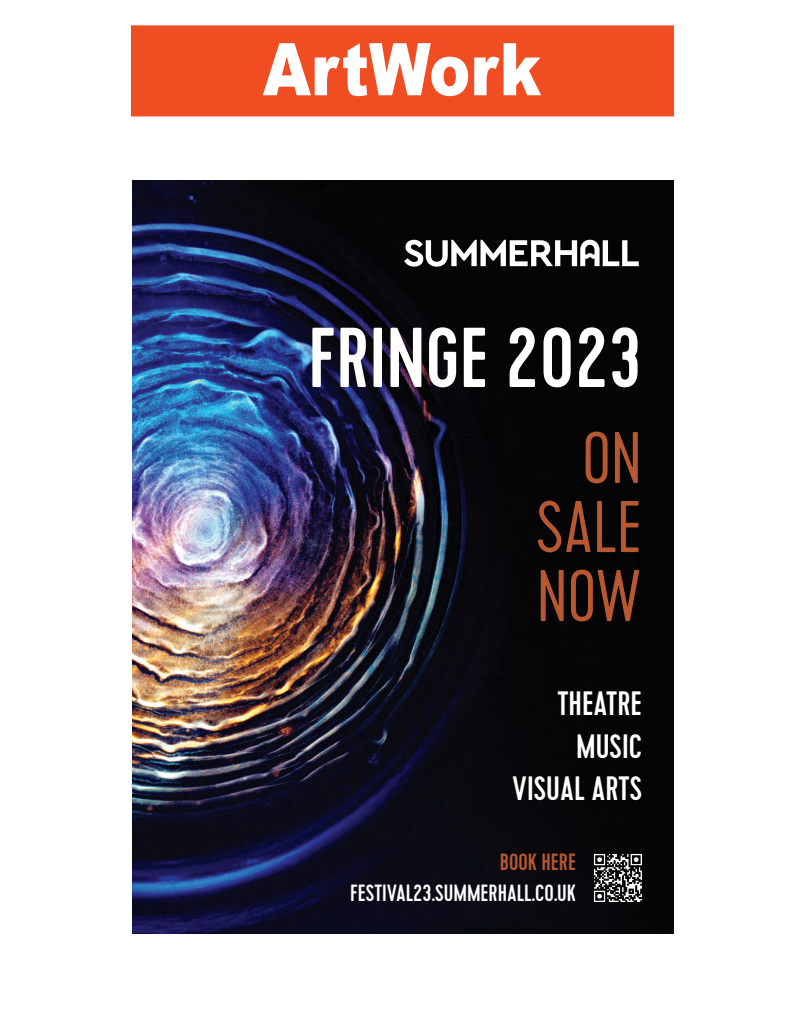
<style>
.page{position:relative;width:803px;height:1010px;background:#fff}
.page>*{position:absolute;margin:0;border:0;box-sizing:border-box;transform-origin:0 0}
.t1{font:500 84.6px "Cervo";color:#fff}
.t2{font:300 73.1px/69px "Cervo";color:#b75830;text-align:justify}
.t3{font:900 72.7px "Arial";color:#fff;scale:.85 1}
.t4{font:300 71.3px/67.3px "Cervo";color:#b75830;text-align:justify}
.t5{font:500 33.8px/42.5px "Cervo";color:#fff;text-align:right}
.t6{font:500 33px/41.5px "Cervo";color:#fff;text-align:right}
.t7{font:500 23.4px/30.9px "Cervo";color:#fff;text-align:right}
.s1{color:#b75830}
</style>
<div class="page">
<div style="left:131px;top:26px;width:542px;height:90px;background:#f04d22"></div>
<img style="left:133px;top:180px;width:540px;height:753px">
<svg style="left:404px;top:240px;width:234px;height:26px"></svg>
<img style="left:593px;top:853px;width:49px;height:48px">
<p class="t3" style="left:262px;top:16px;width:329px">ArtWork</p>
<p class="t1" style="left:308px;top:308px;width:335px">FRINGE 2023</p>
<p class="t4" style="left:532px;top:418px;width:105px;text-indent:45px">ON SALE NOW</p>
<p class="t2" style="left:536px;top:426px;width:107px;text-indent:46px">ON SALE NOW</p>
<p class="t6" style="left:508px;top:669px;width:128px">THEATRE<br>MUSIC<br>VISUAL ARTS</p>
<p class="t5" style="left:512px;top:682px;width:131px">THEATRE<br>MUSIC<br>VISUAL ARTS</p>
<p class="t7" style="left:350px;top:846px;width:227px"><span class="s1">BOOK HERE<br></span>FESTIVAL23.SUMMERHALL.CO.UK</p>
</div>
